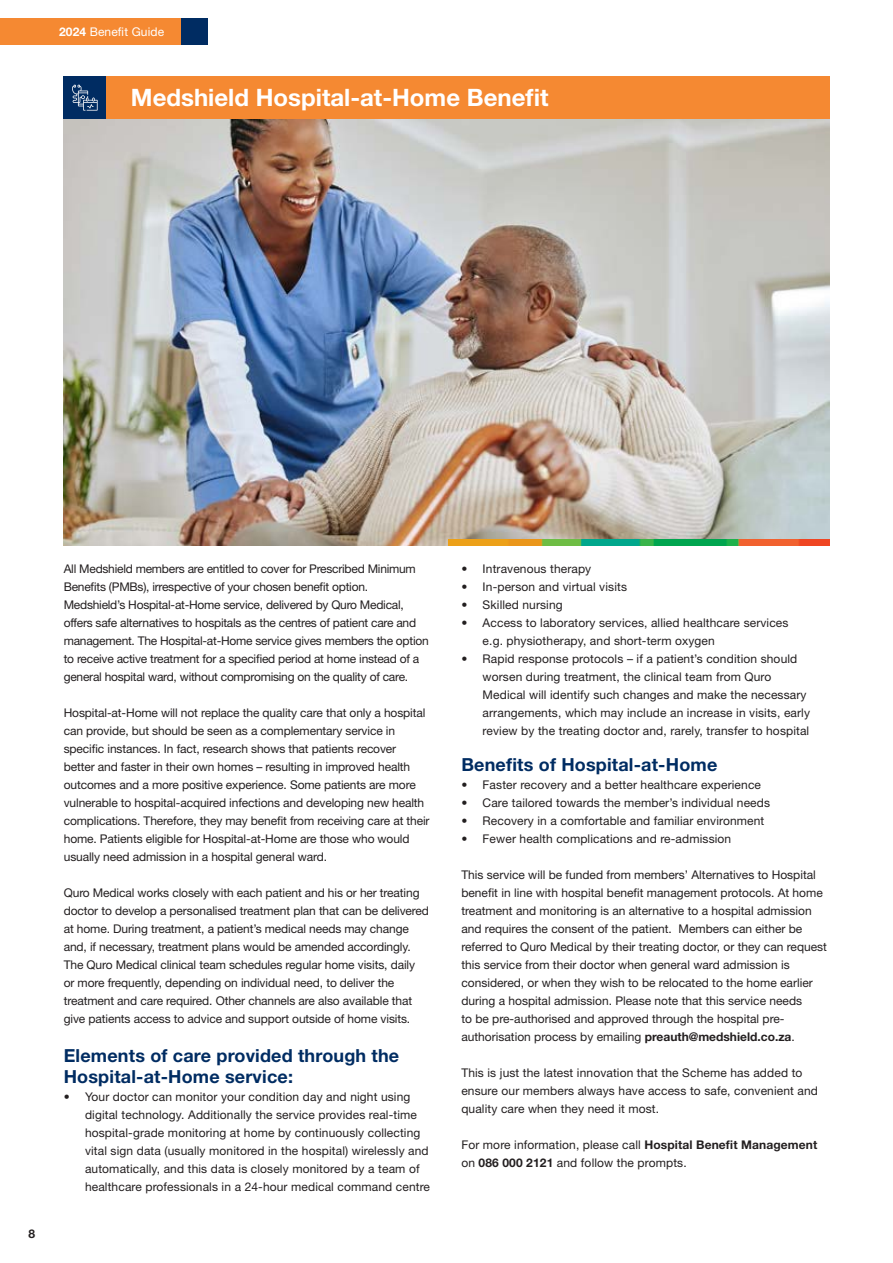
<style>
.page{position:relative;width:893px;height:1263px;background:#fff}
.page>*{position:absolute;margin:0;border:0;box-sizing:border-box;transform-origin:0 0}
.t1{font:700 24px "Helvetica Neue LT Std";color:#fff}
.t2{font:700 18px/21px "Helvetica Neue LT Std";letter-spacing:.01em;color:#002c62}
.t3{font:12px/18px "Helvetica Neue LT Std";color:#231f20}
.t4{font:12px/18px "Helvetica Neue LT Std";letter-spacing:-.02em;color:#231f20}
.t5{font:12px "Helvetica Neue LT Std";letter-spacing:.01em;color:#fff}
.t6{font:700 12px "Helvetica Neue LT Std";color:#231f20}
.s1{font-weight:700}
</style>
<div class="page">
<div style="left:0;top:19px;width:182px;height:26px;background:#f58932"></div>
<div style="left:182px;top:19px;width:26px;height:26px;background:#002c62"></div>
<img style="left:64px;top:119px;width:765px;height:426px">
<div style="left:64px;top:77px;width:42px;height:42px;background:#002c62"></div>
<div style="left:106px;top:77px;width:723px;height:42px;background:#f58932"></div>
<svg style="left:72px;top:85px;width:26px;height:26px"></svg>
<img style="left:449px;top:539px;width:380px;height:6px">
<p class="t5" style="left:59px;top:25px;width:107px"><span class="s1">2024</span> Benefit Guide</p>
<h1 class="t1" style="left:131px;top:83px;width:419px">Medshield Hospital-at-Home Benefit</h1>
<p class="t6" style="left:29px;top:1226px;width:8px">8</p>
<p class="t4" style="left:64px;top:560px;width:366px">All Medshield members are entitled to cover for Prescribed Minimum Benefits (PMBs), irrespective of your chosen benefit option.<br>Medshield’s Hospital-at-Home service, delivered by Quro Medical, offers safe alternatives to hospitals as the centres of patient care and management. The Hospital-at-Home service gives members the option to receive active treatment for a specified period at home instead of a general hospital ward, without compromising on the quality of care.</p>
<p class="t3" style="left:64px;top:704px;width:367px">Hospital-at-Home will not replace the quality care that only a hospital can provide, but should be seen as a complementary service in specific instances. In fact, research shows that patients recover better and faster in their own homes – resulting in improved health outcomes and a more positive experience. Some patients are more vulnerable to hospital-acquired infections and developing new health complications. Therefore, they may benefit from receiving care at their home. Patients eligible for Hospital-at-Home are those who would usually need admission in a hospital general ward.</p>
<p class="t3" style="left:64px;top:884px;width:367px">Quro Medical works closely with each patient and his or her treating doctor to develop a personalised treatment plan that can be delivered at home. During treatment, a patient’s medical needs may change and, if necessary, treatment plans would be amended accordingly.<br>The Quro Medical clinical team schedules regular home visits, daily<br>or more frequently, depending on individual need, to deliver the treatment and care required. Other channels are also available that give patients access to advice and support outside of home visits.</p>
<h2 class="t2" style="left:64px;top:1045px;width:337px">Elements of care provided through the<br>Hospital-at-Home service:</h2>
<p class="t3" style="left:85px;top:1088px;width:346px;text-indent:-21px">• Your doctor can monitor your condition day and night using digital technology. Additionally the service provides real-time hospital-grade monitoring at home by continuously collecting vital sign data (usually monitored in the hospital) wirelessly and automatically, and this data is closely monitored by a team of healthcare professionals in a 24-hour medical command centre</p>
<p class="t3" style="left:461px;top:560px;width:131px">• Intravenous therapy</p>
<p class="t3" style="left:461px;top:578px;width:167px">• In-person and virtual visits</p>
<p class="t3" style="left:461px;top:596px;width:103px">• Skilled nursing</p>
<p class="t3" style="left:483px;top:614px;width:307px;text-indent:-21px">• Access to laboratory services, allied healthcare services e.g. physiotherapy, and short-term oxygen</p>
<p class="t3" style="left:483px;top:650px;width:329px;text-indent:-21px">• Rapid response protocols – if a patient’s condition should worsen during treatment, the clinical team from Quro Medical will identify such changes and make the necessary arrangements, which may include an increase in visits, early review by the treating doctor and, rarely, transfer to hospital</p>
<h2 class="t2" style="left:461px;top:754px;width:257px">Benefits of Hospital-at-Home</h2>
<p class="t3" style="left:461px;top:776px;width:301px">• Faster recovery and a better healthcare experience</p>
<p class="t3" style="left:461px;top:794px;width:310px">• Care tailored towards the member’s individual needs</p>
<p class="t3" style="left:461px;top:812px;width:304px">• Recovery in a comfortable and familiar environment</p>
<p class="t3" style="left:461px;top:830px;width:271px">• Fewer health complications and re-admission</p>
<p class="t3" style="left:461px;top:866px;width:367px">This service will be funded from members’ Alternatives to Hospital benefit in line with hospital benefit management protocols. At home treatment and monitoring is an alternative to a hospital admission and requires the consent of the patient. Members can either be referred to Quro Medical by their treating doctor, or they can request this service from their doctor when general ward admission is considered, or when they wish to be relocated to the home earlier during a hospital admission. Please note that this service needs<br>to be pre-authorised and approved through the hospital pre&shy;authorisation process by emailing <span class="s1">preauth@medshield.co.za</span>.</p>
<p class="t3" style="left:461px;top:1064px;width:358px">This is just the latest innovation that the Scheme has added to ensure our members always have access to safe, convenient and quality care when they need it most.</p>
<p class="t3" style="left:461px;top:1136px;width:357px">For more information, please call <span class="s1">Hospital Benefit Management </span>on <span class="s1">086 000 2121</span> and follow the prompts.</p>
</div>
